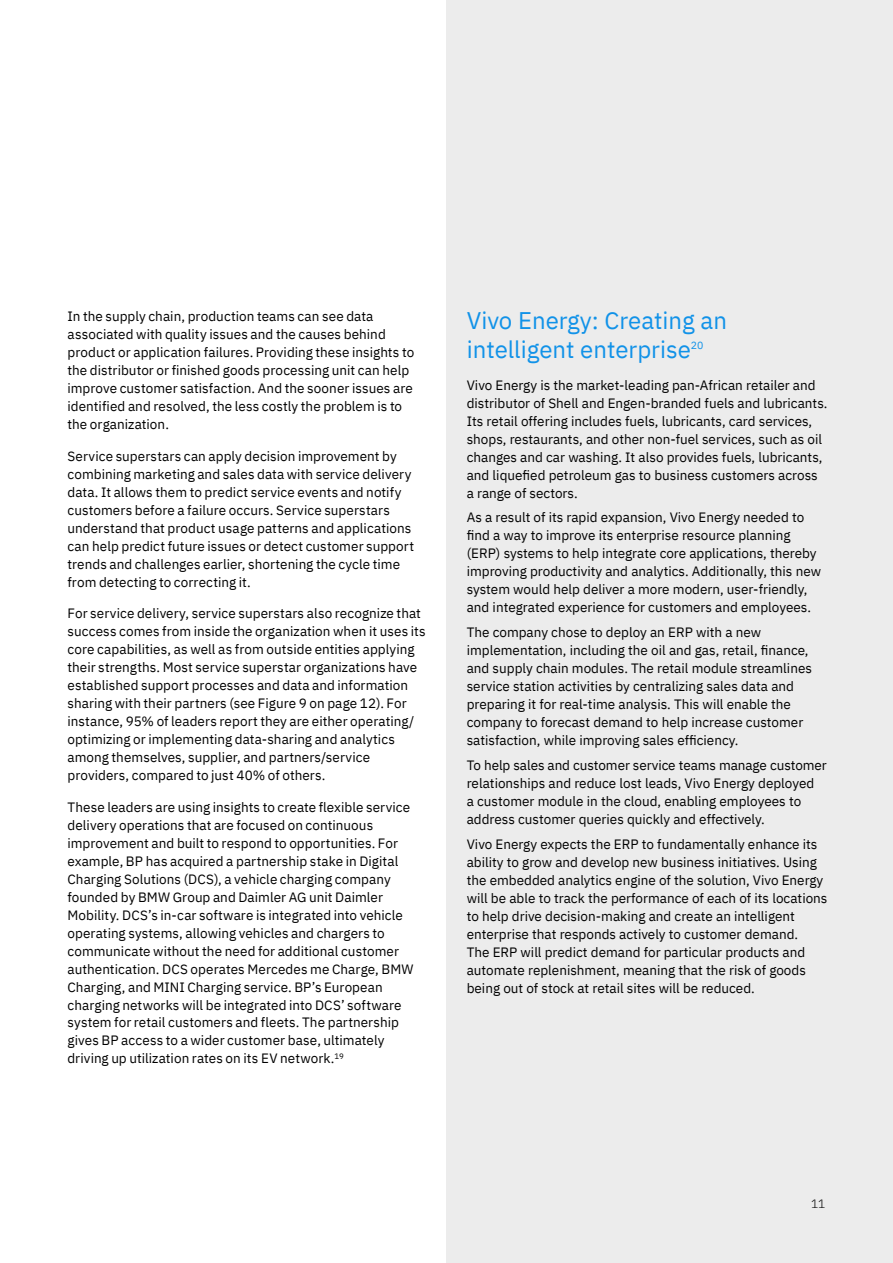
<style>
.page{position:relative;width:893px;height:1263px;background:#fff}
.page>*{position:absolute;margin:0;border:0;box-sizing:border-box;transform-origin:0 0}
.t1{font:24px "IBM Plex Sans";color:#1192e8}
.t2{font:13.5px/18px "IBM Plex Sans";color:#000}
.t3{font:300 12px "IBM Plex Sans";color:#000}
.t4{font:10.5px "IBM Plex Sans";color:#1192e8}
</style>
<div class="page">
<div style="left:446px;top:0;width:447px;height:1263px;background:#ececec"></div>
<p class="t2" style="left:67px;top:306px;width:320px">In the supply chain, production teams can see data associated with quality issues and the causes behind</p>
<p class="t2" style="left:67px;top:342px;width:348px">product or application failures. Providing these insights to</p>
<p class="t2" style="left:67px;top:360px;width:343px">the distributor or finished goods processing unit can help</p>
<p class="t2" style="left:67px;top:378px;width:347px">improve customer satisfaction. And the sooner issues are</p>
<p class="t2" style="left:67px;top:396px;width:336px">identified and resolved, the less costly the problem is to</p>
<p class="t2" style="left:67px;top:414px;width:103px">the organization.</p>
<p class="t2" style="left:67px;top:446px;width:345px">Service superstars can apply decision improvement by combining marketing and sales data with service delivery data. It allows them to predict service events and notify customers before a failure occurs. Service superstars</p>
<p class="t2" style="left:67px;top:518px;width:348px">understand that product usage patterns and applications can help predict future issues or detect customer support</p>
<p class="t2" style="left:67px;top:554px;width:334px">trends and challenges earlier, shortening the cycle time</p>
<p class="t2" style="left:67px;top:572px;width:185px">from detecting to correcting it.</p>
<p class="t2" style="left:67px;top:603px;width:355px">For service delivery, service superstars also recognize that</p>
<p class="t2" style="left:67px;top:621px;width:360px">success comes from inside the organization when it uses its</p>
<p class="t2" style="left:67px;top:639px;width:348px">core capabilities, as well as from outside entities applying</p>
<p class="t2" style="left:67px;top:657px;width:351px">their strengths. Most service superstar organizations have</p>
<p class="t2" style="left:67px;top:675px;width:348px">established support processes and data and information sharing with their partners (see Figure 9 on page 12). For instance, 95% of leaders report they are either operating/ optimizing or implementing data-sharing and analytics among themselves, supplier, and partners/service providers, compared to just 40% of others.</p>
<p class="t2" style="left:67px;top:797px;width:344px">These leaders are using insights to create flexible service delivery operations that are focused on continuous improvement and built to respond to opportunities. For example, BP has acquired a partnership stake in Digital Charging Solutions (DCS), a vehicle charging company founded by BMW Group and Daimler AG unit Daimler Mobility. DCS’s in-car software is integrated into vehicle operating systems, allowing vehicles and chargers to</p>
<p class="t2" style="left:67px;top:940px;width:348px">communicate without the need for additional customer authentication. DCS operates Mercedes me Charge, BMW</p>
<p class="t2" style="left:67px;top:976px;width:336px">Charging, and MINI Charging service. BP’s European charging networks will be integrated into DCS’ software system for retail customers and fleets. The partnership gives BP access to a wider customer base, ultimately driving up utilization rates on its EV network.<sup>19</sup></p>
<p class="t1" style="left:467px;top:302px;width:262px">Vivo Energy: Creating an</p>
<p class="t1" style="left:467px;top:331px;width:226px">intelligent enterprise</p>
<p class="t4" style="left:691px;top:337px;width:14px">20</p>
<p class="t2" style="left:467px;top:375px;width:362px">Vivo Energy is the market-leading pan-African retailer and distributor of Shell and Engen-branded fuels and lubricants.<br>Its retail offering includes fuels, lubricants, card services,</p>
<p class="t2" style="left:467px;top:429px;width:357px">shops, restaurants, and other non-fuel services, such as oil</p>
<p class="t2" style="left:467px;top:447px;width:357px">changes and car washing. It also provides fuels, lubricants, and liquefied petroleum gas to business customers across</p>
<p class="t2" style="left:467px;top:483px;width:113px">a range of sectors.</p>
<p class="t2" style="left:467px;top:507px;width:356px">As a result of its rapid expansion, Vivo Energy needed to find a way to improve its enterprise resource planning (ERP) systems to help integrate core applications, thereby improving productivity and analytics. Additionally, this new system would help deliver a more modern, user-friendly, and integrated experience for customers and employees.</p>
<p class="t2" style="left:467px;top:622px;width:347px">The company chose to deploy an ERP with a new implementation, including the oil and gas, retail, finance, and supply chain modules. The retail module streamlines service station activities by centralizing sales data and preparing it for real-time analysis. This will enable the company to forecast demand to help increase customer satisfaction, while improving sales efficiency.</p>
<p class="t2" style="left:467px;top:755px;width:362px">To help sales and customer service teams manage customer</p>
<p class="t2" style="left:467px;top:773px;width:349px">relationships and reduce lost leads, Vivo Energy deployed a customer module in the cloud, enabling employees to address customer queries quickly and effectively.</p>
<p class="t2" style="left:467px;top:834px;width:362px">Vivo Energy expects the ERP to fundamentally enhance its ability to grow and develop new business initiatives. Using the embedded analytics engine of the solution, Vivo Energy will be able to track the performance of each of its locations to help drive decision-making and create an intelligent enterprise that responds actively to customer demand.</p>
<p class="t2" style="left:467px;top:941px;width:340px">The ERP will predict demand for particular products and</p>
<p class="t2" style="left:467px;top:959px;width:341px">automate replenishment, meaning that the risk of goods being out of stock at retail sites will be reduced.</p>
<p class="t3" style="left:811px;top:1195px;width:16px">11</p>
</div>
